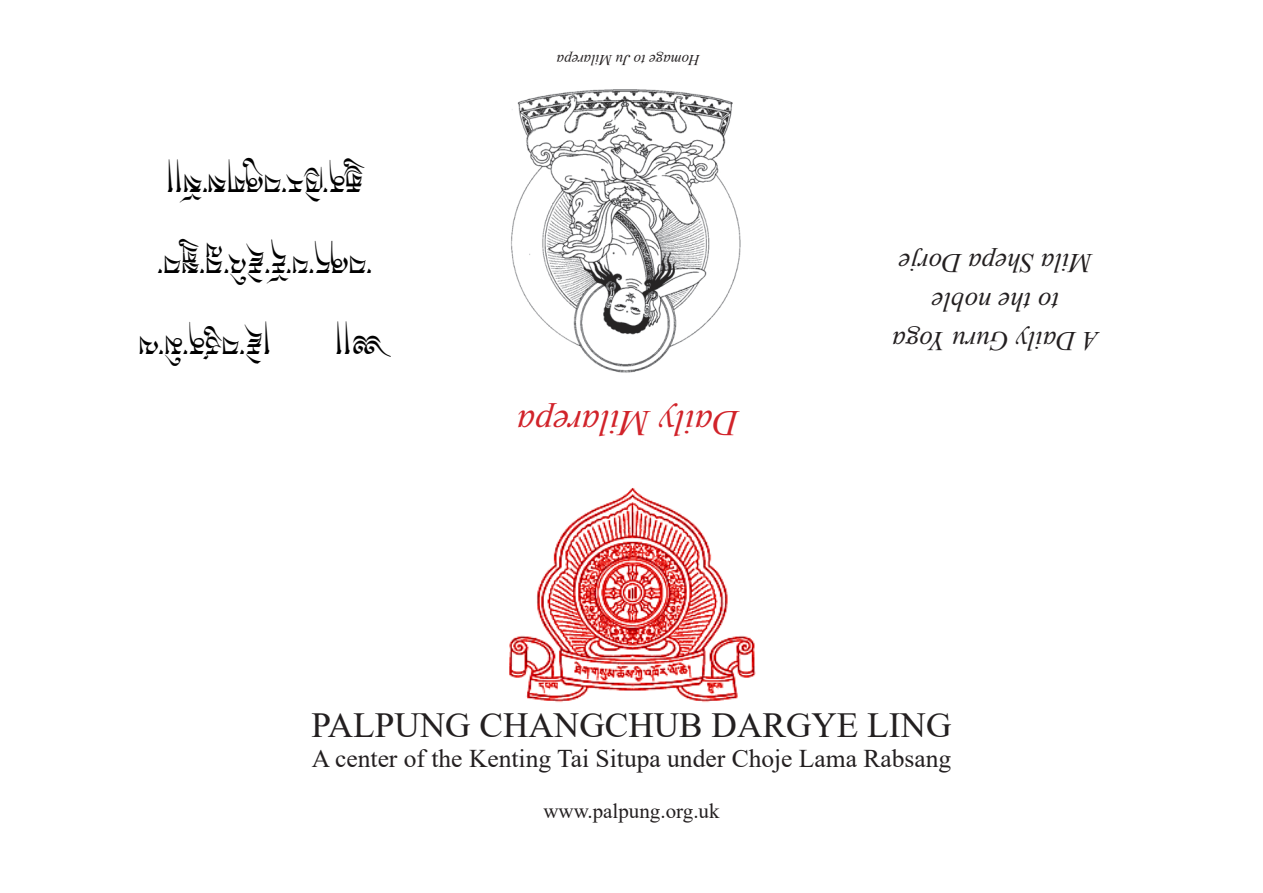
<style>
.page{position:relative;width:1263px;height:893px;background:#fff}
.page>*{position:absolute;margin:0;border:0;box-sizing:border-box;transform-origin:0 0}
.t1{font:45px "Dedris a";color:#000}
.t2{font:45px "Dedris vowa";color:#000}
.t3{font:italic 36px "Times New Roman";color:#d1232a}
.t4{font:35.25px "Times New Roman";color:#231f20}
.t5{font:italic 27px "Times New Roman";color:#231f20}
.t6{font:25.5px "Times New Roman";color:#231f20}
.t7{font:21px "Times New Roman";color:#231f20}
.t8{font:italic 15px "Times New Roman";color:#231f20}
.s1{font-family:"Dedris a 1"}
.s2{font-family:"Dedris vowa"}
.s3{font-family:"Dedris b 1"}
</style>
<div class="page">
<img style="left:509px;top:488px;width:247px;height:214px">
<img style="left:511px;top:89px;width:230px;height:284px">
<p class="t1" style="left:363px;top:234px;width:198px;rotate:-180deg"><span class="s1">o</span>/- H&lt; - 2<span class="s2">J</span> <span class="s1">8</span>$?- ? <span class="s2">,R ,</span></p>
<p class="t1" style="left:371px;top:315px;width:215px;rotate:-180deg">- 28.- 0- h <span class="s2">A</span>:<span class="s2">J</span>- e<span class="s2">R</span> - ]-<span class="s3">1</span>2-</p>
<p class="t1" style="left:271px;top:396px;width:135px;rotate:-180deg"><span class="s2">,</span> <span class="s1">4</span>- 2<span class="s2">J</span>e / - 3 - =<span class="s2">A</span></p>
<p class="t2" style="left:391px;top:396px;width:58px;rotate:-180deg">!,,</p>
<p class="t8" style="left:700px;top:71px;width:145px;rotate:-180deg">Homage to Ju Milarepa</p>
<p class="t3" style="left:739px;top:448px;width:223px;rotate:-180deg">Daily Milarepa</p>
<p class="t5" style="left:1092px;top:282px;width:195px;rotate:-180deg">Mila Shepa Dorje</p>
<p class="t5" style="left:1059px;top:321px;width:129px;rotate:-180deg">to the noble</p>
<p class="t5" style="left:1099px;top:360px;width:208px;rotate:-180deg">A Daily Guru Yoga</p>
<p class="t4" style="left:311px;top:700px;width:642px">PALPUNG CHANGCHUB DARGYE LING</p>
<p class="t6" style="left:312px;top:741px;width:641px">A center of the Kenting Tai Situpa under Choje Lama Rabsang</p>
<p class="t7" style="left:543px;top:796px;width:178px">www.palpung.org.uk</p>
</div>
